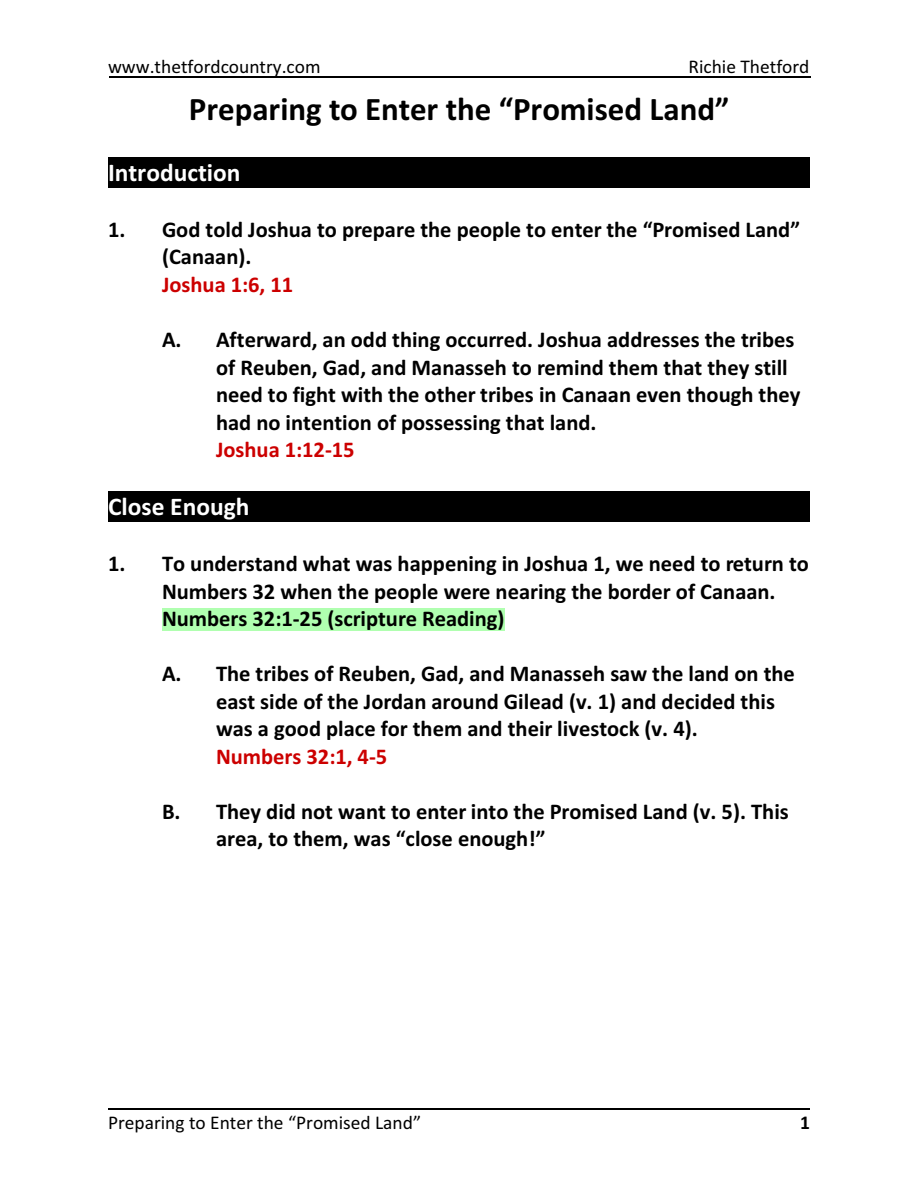
<style>
.page{position:relative;width:918px;height:1188px;background:#fff}
.page>*{position:absolute;margin:0;border:0;box-sizing:border-box;transform-origin:0 0}
.t1{font:700 33px "Calibri";color:#000}
.t2{font:700 25.5px "Calibri";color:#fff}
.t3{font:700 22.5px/27.6px "Calibri";color:#000}
.t4{font:700 22.5px "Calibri";color:#c00}
.t5{font:19.5px "Calibri";color:#000}
.t6{font:700 19.5px "Calibri";color:#000}
</style>
<div class="page">
<hr style="left:109px;top:77px;width:702px;height:1px;background:#000">
<div style="left:108px;top:157px;width:702px;height:31px;background:#000"></div>
<div style="left:108px;top:491px;width:702px;height:31px;background:#000"></div>
<div style="left:162px;top:608px;width:343px;height:23px;background:#b0ffb0"></div>
<hr style="left:108px;top:1109px;width:702px;height:1px;background:#000">
<p class="t5" style="left:108px;top:58px;width:214px">www.thetfordcountry.com</p>
<p class="t5" style="left:688px;top:58px;width:123px">Richie Thetford</p>
<h1 class="t1" style="left:189px;top:96px;width:542px">Preparing to Enter the “Promised Land”</h1>
<p class="t2" style="left:108px;top:162px;width:134px">Introduction</p>
<p class="t3" style="left:162px;top:217px;width:640px;text-indent:-54px">1. God told Joshua to prepare the people to enter the “Promised Land” (Canaan).</p>
<p class="t4" style="left:162px;top:275px;width:133px">Joshua 1:6, 11</p>
<p class="t3" style="left:216px;top:328px;width:586px;text-indent:-54px">A. Afterward, an odd thing occurred. Joshua addresses the tribes of Reuben, Gad, and Manasseh to remind them that they still need to fight with the other tribes in Canaan even though they had no intention of possessing that land.</p>
<p class="t4" style="left:216px;top:440px;width:140px">Joshua 1:12-15</p>
<p class="t2" style="left:108px;top:496px;width:143px">Close Enough</p>
<p class="t3" style="left:162px;top:552px;width:648px;text-indent:-54px">1. To understand what was happening in Joshua 1, we need to return to<br>Numbers 32 when the people were nearing the border of Canaan.<br>Numbers 32:1-25 (scripture Reading)</p>
<p class="t3" style="left:216px;top:662px;width:580px;text-indent:-54px">A. The tribes of Reuben, Gad, and Manasseh saw the land on the east side of the Jordan around Gilead (v. 1) and decided this was a good place for them and their livestock (v. 4).</p>
<p class="t4" style="left:216px;top:747px;width:173px">Numbers 32:1, 4-5</p>
<p class="t3" style="left:216px;top:799px;width:574px;text-indent:-54px">B. They did not want to enter into the Promised Land (v. 5). This area, to them, was “close enough!”</p>
<p class="t5" style="left:108px;top:1114px;width:315px">Preparing to Enter the “Promised Land”</p>
<p class="t6" style="left:800px;top:1114px;width:11px">1</p>
</div>
